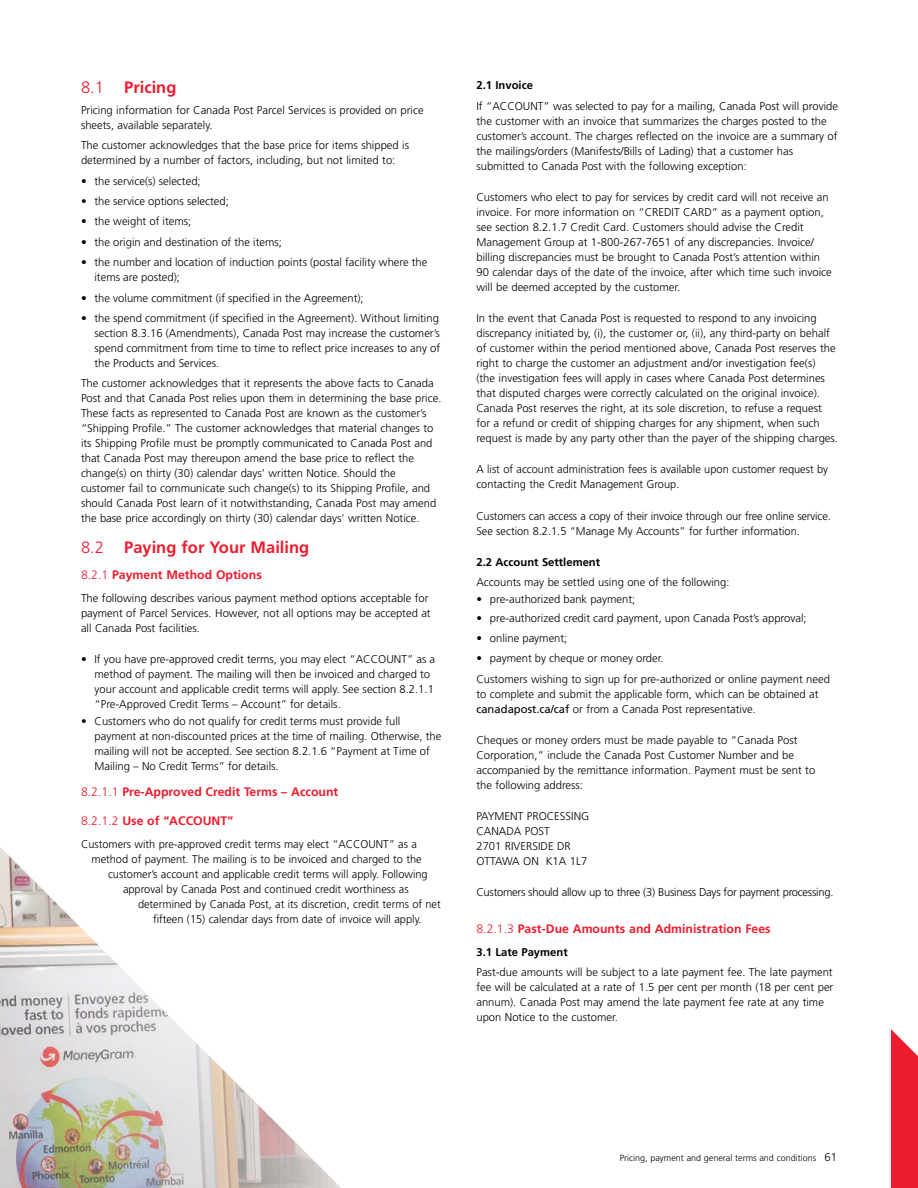
<style>
.page{position:relative;width:918px;height:1188px;background:#fff}
.page>*{position:absolute;margin:0;border:0;box-sizing:border-box;transform-origin:0 0}
.Header_8{font:700 16.5px "Frutiger LT Std";color:#ed1c2e}
.Subhead_8_lv2{font:700 12.3px "Frutiger LT Std";color:#ed1c2e}
.Subhead_8_lv1{font:700 12.3px "Frutiger LT Std";color:#ed1c2e}
._8_body_e{font:300 11.25px/15px "Frutiger LT Std";color:#000}
._8_body_e-2{font:300 11.25px "Frutiger LT Std";letter-spacing:-.025em;color:#000}
._8_sub_e{font:700 11.25px "Frutiger LT Std";color:#000}
._8_body_before_bullets{font:300 11.25px "Frutiger LT Std";color:#000}
.t1{font:300 9px "Frutiger LT Std";color:#000}
.s1{font-weight:300}
.s2{font-weight:400}
.s3{font-size:11.25px}
</style>
<div class="page">
<svg style="left:891px;top:1029px;width:27px;height:159px;background:#ee2f3f"></svg>
<img style="left:0;top:847px;width:341px;height:341px">
<h2 class="Header_8" style="left:81px;top:78px;width:97px"><span class="s1">8.1</span> Pricing</h2>
<p class="_8_body_e" style="left:81px;top:103px;width:344px">Pricing information for Canada Post Parcel Services is provided on price sheets, available separately.</p>
<p class="_8_body_e" style="left:81px;top:138px;width:330px">The customer acknowledges that the base price for items shipped is determined by a number of factors, including, but not limited to:</p>
<p class="_8_body_e" style="left:81px;top:173px;width:121px">• the service(s) selected;</p>
<p class="_8_body_e" style="left:81px;top:194px;width:149px">• the service options selected;</p>
<p class="_8_body_e" style="left:81px;top:214px;width:112px">• the weight of items;</p>
<p class="_8_body_e" style="left:81px;top:235px;width:203px">• the origin and destination of the items;</p>
<p class="_8_body_e" style="left:94px;top:255px;width:334px;text-indent:-14px">• the number and location of induction points (postal facility where the items are posted);</p>
<p class="_8_body_e" style="left:81px;top:290px;width:284px">• the volume commitment (if specified in the Agreement);</p>
<p class="_8_body_e" style="left:94px;top:311px;width:347px;text-align:justify;text-indent:-14px">• the spend commitment (if specified in the Agreement). Without limiting section 8.3.16 (Amendments), Canada Post may increase the customer’s spend commitment from time to time to reflect price increases to any of the Products and Services.</p>
<p class="_8_body_e" style="left:81px;top:376px;width:362px">The customer acknowledges that it represents the above facts to Canada Post and that Canada Post relies upon them in determining the base price.<br>These facts as represented to Canada Post are known as the customer’s “Shipping Profile.” The customer acknowledges that material changes to its Shipping Profile must be promptly communicated to Canada Post and that Canada Post may thereupon amend the base price to reflect the change(s) on thirty (30) calendar days’ written Notice. Should the customer fail to communicate such change(s) to its Shipping Profile, and should Canada Post learn of it notwithstanding, Canada Post may amend the base price accordingly on thirty (30) calendar days’ written Notice.</p>
<h2 class="Header_8" style="left:81px;top:538px;width:230px"><span class="s1">8.2</span> Paying for Your Mailing</h2>
<h3 class="Subhead_8_lv1" style="left:81px;top:567px;width:182px"><span class="s1">8.2.1</span> Payment Method Options</h3>
<p class="_8_body_e" style="left:81px;top:591px;width:351px">The following describes various payment method options acceptable for payment of Parcel Services. However, not all options may be accepted at all Canada Post facilities.</p>
<p class="_8_body_e" style="left:94px;top:652px;width:342px;text-indent:-14px">• If you have pre-approved credit terms, you may elect “ACCOUNT” as a method of payment. The mailing will then be invoiced and charged to your account and applicable credit terms will apply. See section 8.2.1.1 “Pre-Approved Credit Terms – Account” for details.</p>
<p class="_8_body_e" style="left:94px;top:714px;width:348px;text-indent:-14px">• Customers who do not qualify for credit terms must provide full payment at non-discounted prices at the time of mailing. Otherwise, the mailing will not be accepted. See section 8.2.1.6 “Payment at Time of Mailing – No Credit Terms” for details.</p>
<h3 class="Subhead_8_lv2" style="left:81px;top:785px;width:259px"><span class="s1">8.2.1.1</span> Pre-Approved Credit Terms – Account</h3>
<h3 class="Subhead_8_lv2" style="left:81px;top:813px;width:154px"><span class="s1">8.2.1.2</span> Use of “ACCOUNT”</h3>
<p class="_8_body_e" style="left:81px;top:836px;width:338px">Customers with pre-approved credit terms may elect “ACCOUNT” as a</p>
<p class="_8_body_e" style="left:92px;top:851px;width:332px">method of payment. The mailing is to be invoiced and charged to the</p>
<p class="_8_body_e" style="left:108px;top:866px;width:321px">customer’s account and applicable credit terms will apply. Following</p>
<p class="_8_body_e" style="left:123px;top:881px;width:287px">approval by Canada Post and continued credit worthiness as</p>
<p class="_8_body_e" style="left:138px;top:896px;width:304px">determined by Canada Post, at its discretion, credit terms of net</p>
<p class="_8_body_e" style="left:153px;top:911px;width:270px">fifteen (15) calendar days from date of invoice will apply.</p>
<h4 class="_8_sub_e" style="left:476px;top:79px;width:58px">2.1 Invoice</h4>
<p class="_8_body_e" style="left:476px;top:99px;width:363px">If “ACCOUNT” was selected to pay for a mailing, Canada Post will provide the customer with an invoice that summarizes the charges posted to the customer’s account. The charges reflected on the invoice are a summary of the mailings/orders (Manifests/Bills of Lading) that a customer has submitted to Canada Post with the following exception:</p>
<p class="_8_body_e" style="left:476px;top:190px;width:357px">Customers who elect to pay for services by credit card will not receive an invoice. For more information on “CREDIT CARD” as a payment option, see section 8.2.1.7 Credit Card. Customers should advise the Credit Management Group at 1-800-267-7651 of any discrepancies. Invoice/ billing discrepancies must be brought to Canada Post’s attention within 90 calendar days of the date of the invoice, after which time such invoice will be deemed accepted by the customer.</p>
<p class="_8_body_e" style="left:476px;top:311px;width:363px">In the event that Canada Post is requested to respond to any invoicing discrepancy initiated by, (i), the customer or, (ii), any third-party on behalf of customer within the period mentioned above, Canada Post reserves the right to charge the customer an adjustment and/or investigation fee(s)<br>(the investigation fees will apply in cases where Canada Post determines that disputed charges were correctly calculated on the original invoice).<br>Canada Post reserves the right, at its sole discretion, to refuse a request for a refund or credit of shipping charges for any shipment, when such request is made by any party other than the payer of the shipping charges.</p>
<p class="_8_body_e" style="left:476px;top:462px;width:353px">A list of account administration fees is available upon customer request by contacting the Credit Management Group.</p>
<p class="_8_body_e" style="left:476px;top:508px;width:356px">Customers can access a copy of their invoice through our free online service.<br>See section 8.2.1.5 “Manage My Accounts” for further information.</p>
<h4 class="_8_sub_e" style="left:476px;top:555px;width:125px">2.2 Account Settlement</h4>
<p class="_8_body_before_bullets" style="left:476px;top:576px;width:255px">Accounts may be settled using one of the following:</p>
<p class="_8_body_e" style="left:476px;top:591px;width:160px">• pre-authorized bank payment;</p>
<p class="_8_body_e" style="left:476px;top:611px;width:332px">• pre-authorized credit card payment, upon Canada Post’s approval;</p>
<p class="_8_body_e" style="left:476px;top:631px;width:93px">• online payment;</p>
<p class="_8_body_e" style="left:476px;top:651px;width:189px">• payment by cheque or money order.</p>
<p class="_8_body_e" style="left:476px;top:672px;width:355px">Customers wishing to sign up for pre-authorized or online payment need to complete and submit the applicable form, which can be obtained at <span class="s2">canadapost.ca/caf</span> or from a Canada Post representative.</p>
<p class="_8_body_e" style="left:476px;top:733px;width:340px">Cheques or money orders must be made payable to “Canada Post Corporation,” include the Canada Post Customer Number and be accompanied by the remittance information. Payment must be sent to the following address:</p>
<p class="_8_body_e" style="left:476px;top:809px;width:114px">PAYMENT PROCESSING</p>
<p class="_8_body_e" style="left:476px;top:824px;width:75px">CANADA POST</p>
<p class="_8_body_e" style="left:476px;top:839px;width:96px">2701 RIVERSIDE DR</p>
<p class="_8_body_e" style="left:476px;top:854px;width:112px">OTTAWA ON K1A 1L7</p>
<p class="_8_body_e-2" style="left:476px;top:886px;width:359px">Customers should allow up to three (3) Business Days for payment processing.</p>
<h3 class="Subhead_8_lv2" style="left:476px;top:921px;width:296px"><span class="s1">8.2.1.3</span> Past-Due Amounts and Administration Fees</h3>
<h4 class="_8_sub_e" style="left:476px;top:946px;width:93px">3.1 Late Payment</h4>
<p class="_8_body_e" style="left:476px;top:965px;width:358px">Past-due amounts will be subject to a late payment fee. The late payment fee will be calculated at a rate of 1.5 per cent per month (18 per cent per annum). Canada Post may amend the late payment fee rate at any time upon Notice to the customer.</p>
<p class="t1" style="left:668px;top:1153px;width:170px">The Canada Post Group of Companies <span class="s3">61</span></p>
<p class="t1" style="left:620px;top:1153px;width:195px">Pricing, payment and general te ms and c ndition</p>
</div>
